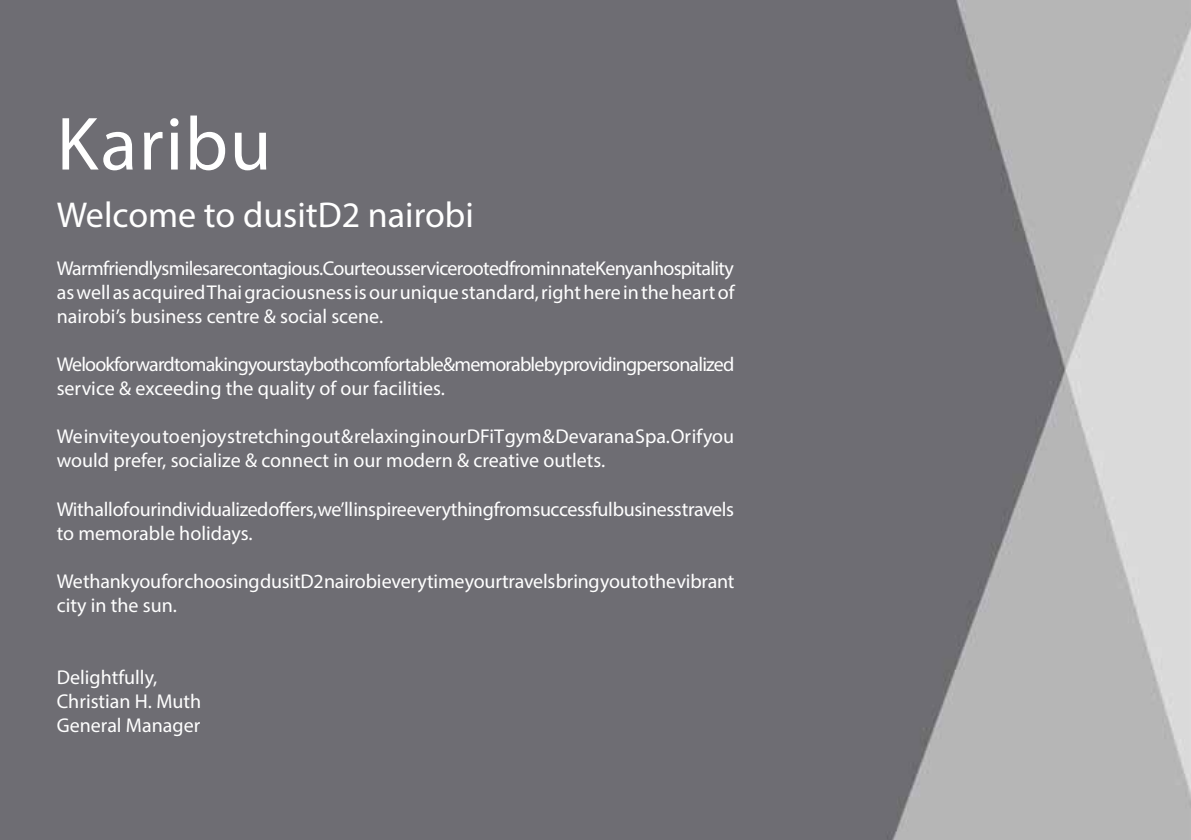
<style>
.page{position:relative;width:1191px;height:840px;background:#fff}
.page>*{position:absolute;margin:0;border:0;box-sizing:border-box;transform-origin:0 0}
.t1{font:76px "Myriad Pro";letter-spacing:.02em;color:#fff}
.t2{font:36px "Myriad Pro";color:#fff}
.t3{font:20px/24px "Myriad Pro";letter-spacing:-.005em;color:#fff}
.t4{font:20px/24px "Myriad Pro";letter-spacing:-.04em;color:#fff}
</style>
<div class="page">
<img style="left:0;top:0;width:1191px;height:839px">
<h1 class="t1" style="left:57px;top:97px;width:216px">Karibu</h1>
<h2 class="t2" style="left:57px;top:193px;width:418px">Welcome to dusitD2 nairobi</h2>
<p class="t3" style="left:57px;top:256px;width:679px;text-align:justify">Warm friendly smiles are contagious. Courteous service rooted from innate Kenyan hospitality as well as acquired Thai graciousness is our unique standard, right here in the heart of nairobi’s business centre &amp; social scene.</p>
<p class="t4" style="left:57px;top:352px;width:679px">We look forward to making your stay both comfortable &amp; memorable by providing personalized service &amp; exceeding the quality of our facilities.</p>
<p class="t3" style="left:57px;top:424px;width:679px">We invite you to enjoy stretching out &amp; relaxing in our DFiT gym &amp; Devarana Spa. Or if you would prefer, socialize &amp; connect in our modern &amp; creative outlets.</p>
<p class="t3" style="left:57px;top:496px;width:679px">With all of our individualized offers, we’ll inspire everything from successful business travels to memorable holidays.</p>
<p class="t3" style="left:57px;top:568px;width:679px">We thank you for choosing dusitD2 nairobi every time your travels bring you to the vibrant city in the sun.</p>
<p class="t3" style="left:57px;top:664px;width:146px">Delightfully,<br>Christian H. Muth<br>General Manager</p>
</div>
